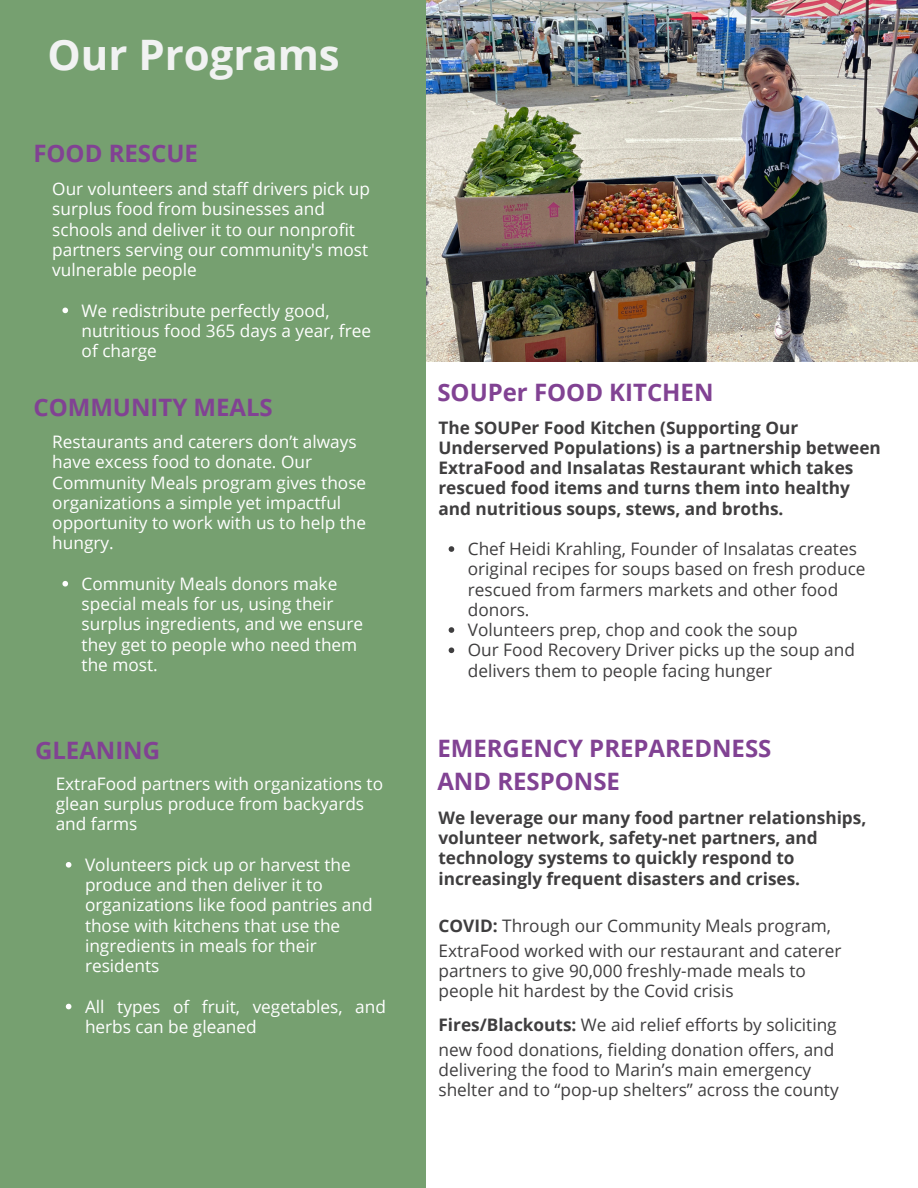
<style>
.page{position:relative;width:918px;height:1188px;background:#76a070}
.page>*{position:absolute;margin:0;border:0;box-sizing:border-box;transform-origin:0 0}
.t1{font:700 42px "Open Sans";color:#f1f2f2}
.t2{font:700 24px/32.7px "Open Sans";color:#814293}
.t3{font:17.25px/20.2px "Open Sans";color:#fff}
.t4{font:17.25px/20.2px "Open Sans";color:#3f3e3f}
.t5{font:700 17.25px/20.2px "Open Sans";color:#3f3e3f}
.s1{font-weight:700}
</style>
<div class="page">
<div style="left:426px;top:361px;width:492px;height:827px;background:#fff"></div>
<img style="left:426px;top:0;width:492px;height:362px">
<svg style="left:66px;top:862px;width:5px;height:6px"></svg>
<svg style="left:66px;top:1004px;width:5px;height:5px"></svg>
<svg style="left:62px;top:581px;width:6px;height:6px"></svg>
<svg style="left:62px;top:308px;width:6px;height:5px"></svg>
<svg style="left:449px;top:546px;width:5px;height:6px"></svg>
<svg style="left:449px;top:627px;width:5px;height:6px"></svg>
<svg style="left:449px;top:647px;width:5px;height:6px"></svg>
<p class="t1" style="left:48px;top:25px;width:294px">Our Programs</p>
<h2 class="t2" style="left:33px;top:136px;width:166px">FOOD RESCUE</h2>
<p class="t3" style="left:52px;top:178px;width:319px">Our volunteers and staff drivers pick up surplus food from businesses and</p>
<p class="t3" style="left:52px;top:219px;width:317px">schools and deliver it to our nonprofit partners serving our community's most vulnerable people</p>
<p class="t3" style="left:82px;top:300px;width:291px">We redistribute perfectly good, nutritious food 365 days a year, free of charge</p>
<p class="t2" style="left:33px;top:390px;width:241px">COMMUNITY MEALS</p>
<h2 class="t3" style="left:52px;top:431px;width:315px">Restaurants and caterers don’t always have excess food to donate. Our<br>Community Meals program gives those organizations a simple yet impactful opportunity to work with us to help the hungry.</h2>
<p class="t3" style="left:82px;top:573px;width:283px">Community Meals donors make special meals for us, using their surplus ingredients, and we ensure they get to people who need them the most.</p>
<h1 class="t2" style="left:35px;top:733px;width:127px">GLEANING</h1>
<h2 class="t3" style="left:56px;top:773px;width:329px">ExtraFood partners with organizations to glean surplus produce from backyards and farms</h2>
<p class="t3" style="left:85px;top:854px;width:289px">Volunteers pick up or harvest the produce and then deliver it to organizations like food pantries and those with kitchens that use the ingredients in meals for their residents</p>
<p class="t3" style="left:85px;top:996px;width:303px">All types of fruit, vegetables, and herbs can be gleaned</p>
<p class="t2" style="left:437px;top:376px;width:278px">SOUPer FOOD KITCHEN</p>
<p class="t5" style="left:439px;top:417px;width:444px">The SOUPer Food Kitchen (Supporting Our Underserved Populations) is a partnership between ExtraFood and Insalatas Restaurant which takes rescued food items and turns them into healthy and nutritious soups, stews, and broths.</p>
<p class="t4" style="left:468px;top:538px;width:399px">Chef Heidi Krahling, Founder of Insalatas creates original recipes for soups based on fresh produce rescued from farmers markets and other food donors.</p>
<p class="t4" style="left:468px;top:619px;width:331px">Volunteers prep, chop and cook the soup</p>
<p class="t4" style="left:468px;top:640px;width:389px">Our Food Recovery Driver picks up the soup and delivers them to people facing hunger</p>
<p class="t2" style="left:437px;top:731px;width:336px">EMERGENCY PREPAREDNESS<br>AND RESPONSE</p>
<h3 class="t5" style="left:439px;top:807px;width:429px">We leverage our many food partner relationships, volunteer network, safety-net partners, and technology systems to quickly respond to increasingly frequent disasters and crises.</h3>
<h4 class="t4" style="left:439px;top:915px;width:394px"><span class="s1">COVID:</span> Through our Community Meals program,</h4>
<p class="t4" style="left:439px;top:940px;width:404px">ExtraFood worked with our restaurant and caterer</p>
<p class="t4" style="left:439px;top:960px;width:369px">partners to give 90,000 freshly-made meals to</p>
<p class="t4" style="left:439px;top:980px;width:297px">people hit hardest by the Covid crisis</p>
<h2 class="t4" style="left:439px;top:1014px;width:400px"><span class="s1">Fires/Blackouts:</span> We aid relief efforts by soliciting</h2>
<h4 class="t4" style="left:439px;top:1039px;width:397px">new food donations, fielding donation offers, and</h4>
<p class="t4" style="left:439px;top:1059px;width:374px">delivering the food to Marin’s main emergency</p>
<p class="t4" style="left:439px;top:1079px;width:402px">shelter and to “pop-up shelters” across the county</p>
</div>
